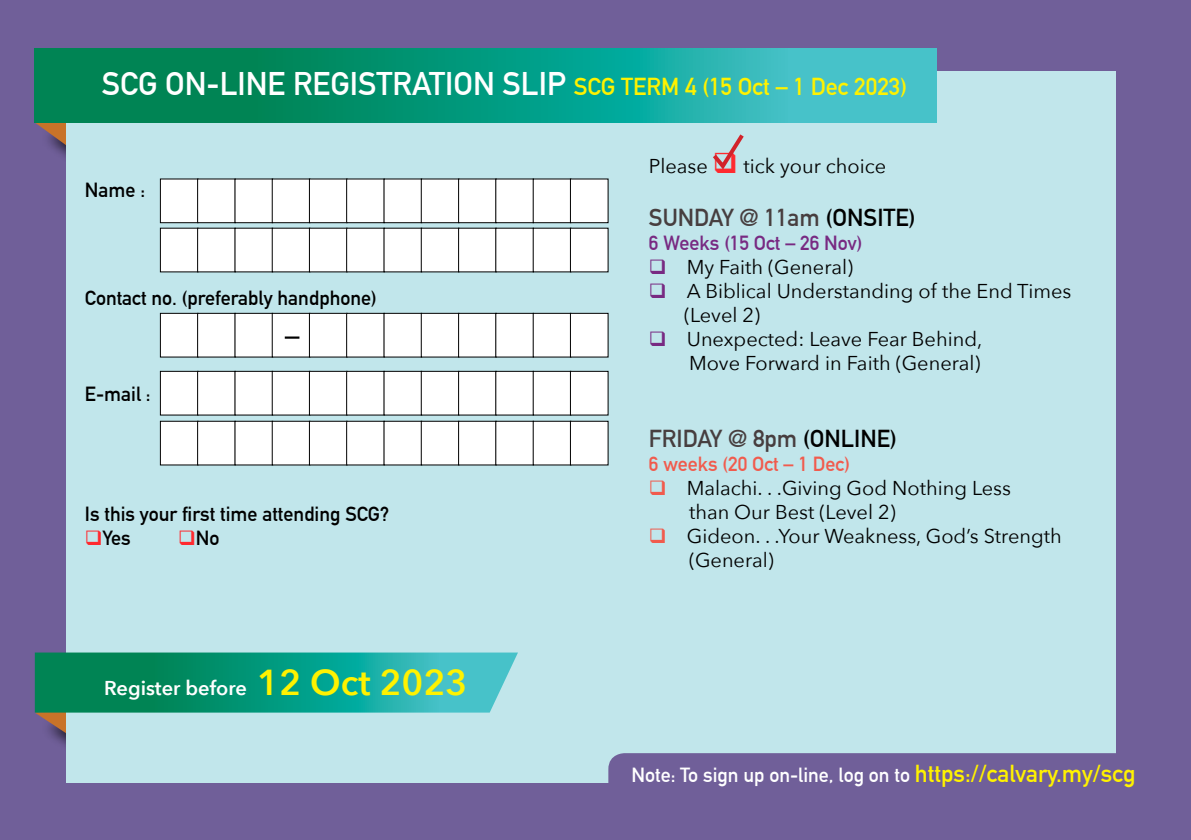
<style>
.page{position:relative;width:1191px;height:840px;background:#fff}
.page>*{position:absolute;margin:0;border:0;box-sizing:border-box;transform-origin:0 0}
.t1{font:700 32px "DIN Alternate";color:#fff}
.t2{font:700 24px "DIN Alternate";color:#473e3f}
.t3{font:20px/24px "Avenir Next";color:#000}
.t4{font:700 20px "DIN Alternate";color:#000}
.t5{font:700 20px "DIN Alternate";color:#fff}
.t6{font:600 20px "Avenir Next";color:#fff}
.t7{font:700 20px "DIN Alternate";color:#782a82}
.t8{font:700 20px "DIN Alternate";color:#f15b4d}
.s1{font-size:24px;color:#fff200}
.s2{color:#ff2a2f}
.s3{font-size:36px;color:#fff200}
.s4{color:#000}
.s5{color:#782a82}
.s6{color:#f15b4d}
</style>
<div class="page">
<div style="left:0;top:0;width:1191px;height:839px;background:#705f99"></div>
<div style="left:39px;top:713px;width:53px;height:43px;background:#000;opacity:.75"></div>
<div style="left:39px;top:124px;width:53px;height:45px;background:#000;opacity:.75"></div>
<svg style="left:35px;top:122px;width:32px;height:24px"></svg>
<div style="left:67px;top:72px;width:1049px;height:710px;background:#c1e6eb"></div>
<div style="left:160px;top:179px;width:38px;height:43px;background:#fff"></div>
<div style="left:160px;top:179px;width:38px;height:44px;border:1px solid #000"></div>
<div style="left:198px;top:179px;width:37px;height:43px;background:#fff"></div>
<div style="left:197px;top:179px;width:38px;height:44px;border:1px solid #000"></div>
<div style="left:235px;top:179px;width:38px;height:43px;background:#fff"></div>
<div style="left:272px;top:179px;width:38px;height:43px;background:#fff"></div>
<div style="left:309px;top:179px;width:38px;height:43px;background:#fff"></div>
<div style="left:309px;top:179px;width:38px;height:44px;border:1px solid #000"></div>
<div style="left:347px;top:179px;width:37px;height:43px;background:#fff"></div>
<div style="left:346px;top:179px;width:38px;height:44px;border:1px solid #000"></div>
<div style="left:384px;top:179px;width:38px;height:43px;background:#fff"></div>
<div style="left:421px;top:179px;width:38px;height:43px;background:#fff"></div>
<div style="left:421px;top:179px;width:38px;height:44px;border:1px solid #000"></div>
<div style="left:458px;top:179px;width:38px;height:43px;background:#fff"></div>
<div style="left:458px;top:179px;width:38px;height:44px;border:1px solid #000"></div>
<div style="left:496px;top:179px;width:37px;height:43px;background:#fff"></div>
<div style="left:495px;top:179px;width:39px;height:44px;border:1px solid #000"></div>
<div style="left:533px;top:179px;width:38px;height:43px;background:#fff"></div>
<div style="left:570px;top:179px;width:38px;height:43px;background:#fff"></div>
<div style="left:570px;top:179px;width:38px;height:44px;border:1px solid #000"></div>
<div style="left:160px;top:228px;width:38px;height:44px;background:#fff"></div>
<div style="left:160px;top:228px;width:38px;height:44px;border:1px solid #000"></div>
<div style="left:198px;top:228px;width:37px;height:44px;background:#fff"></div>
<div style="left:197px;top:228px;width:38px;height:44px;border:1px solid #000"></div>
<div style="left:235px;top:228px;width:38px;height:44px;background:#fff"></div>
<div style="left:272px;top:228px;width:38px;height:44px;background:#fff"></div>
<div style="left:309px;top:228px;width:38px;height:44px;background:#fff"></div>
<div style="left:309px;top:228px;width:38px;height:44px;border:1px solid #000"></div>
<div style="left:347px;top:228px;width:37px;height:44px;background:#fff"></div>
<div style="left:346px;top:228px;width:38px;height:44px;border:1px solid #000"></div>
<div style="left:384px;top:228px;width:38px;height:44px;background:#fff"></div>
<div style="left:421px;top:228px;width:38px;height:44px;background:#fff"></div>
<div style="left:421px;top:228px;width:38px;height:44px;border:1px solid #000"></div>
<div style="left:458px;top:228px;width:38px;height:44px;background:#fff"></div>
<div style="left:458px;top:228px;width:38px;height:44px;border:1px solid #000"></div>
<div style="left:496px;top:228px;width:37px;height:44px;background:#fff"></div>
<div style="left:495px;top:228px;width:39px;height:44px;border:1px solid #000"></div>
<div style="left:533px;top:228px;width:38px;height:44px;background:#fff"></div>
<div style="left:570px;top:228px;width:38px;height:44px;background:#fff"></div>
<div style="left:160px;top:371px;width:38px;height:44px;background:#fff"></div>
<div style="left:160px;top:371px;width:38px;height:44px;border:1px solid #000"></div>
<div style="left:198px;top:371px;width:37px;height:44px;background:#fff"></div>
<div style="left:197px;top:371px;width:38px;height:44px;border:1px solid #000"></div>
<div style="left:235px;top:371px;width:38px;height:44px;background:#fff"></div>
<div style="left:272px;top:371px;width:38px;height:44px;background:#fff"></div>
<div style="left:309px;top:371px;width:38px;height:44px;background:#fff"></div>
<div style="left:309px;top:371px;width:38px;height:44px;border:1px solid #000"></div>
<div style="left:347px;top:371px;width:37px;height:44px;background:#fff"></div>
<div style="left:346px;top:371px;width:38px;height:44px;border:1px solid #000"></div>
<div style="left:384px;top:371px;width:38px;height:44px;background:#fff"></div>
<div style="left:421px;top:371px;width:38px;height:44px;background:#fff"></div>
<div style="left:421px;top:371px;width:38px;height:44px;border:1px solid #000"></div>
<div style="left:458px;top:371px;width:38px;height:44px;background:#fff"></div>
<div style="left:458px;top:371px;width:38px;height:44px;border:1px solid #000"></div>
<div style="left:496px;top:371px;width:37px;height:44px;background:#fff"></div>
<div style="left:495px;top:371px;width:39px;height:44px;border:1px solid #000"></div>
<div style="left:533px;top:371px;width:38px;height:44px;background:#fff"></div>
<div style="left:570px;top:371px;width:38px;height:44px;background:#fff"></div>
<div style="left:570px;top:371px;width:38px;height:44px;border:1px solid #000"></div>
<div style="left:160px;top:421px;width:38px;height:43px;background:#fff"></div>
<div style="left:160px;top:421px;width:38px;height:44px;border:1px solid #000"></div>
<div style="left:198px;top:421px;width:37px;height:43px;background:#fff"></div>
<div style="left:197px;top:421px;width:38px;height:44px;border:1px solid #000"></div>
<div style="left:235px;top:421px;width:38px;height:43px;background:#fff"></div>
<div style="left:272px;top:421px;width:38px;height:43px;background:#fff"></div>
<div style="left:309px;top:421px;width:38px;height:43px;background:#fff"></div>
<div style="left:309px;top:421px;width:38px;height:44px;border:1px solid #000"></div>
<div style="left:347px;top:421px;width:37px;height:43px;background:#fff"></div>
<div style="left:346px;top:421px;width:38px;height:44px;border:1px solid #000"></div>
<div style="left:384px;top:421px;width:38px;height:43px;background:#fff"></div>
<div style="left:421px;top:421px;width:38px;height:43px;background:#fff"></div>
<div style="left:421px;top:421px;width:38px;height:44px;border:1px solid #000"></div>
<div style="left:458px;top:421px;width:38px;height:43px;background:#fff"></div>
<div style="left:458px;top:421px;width:38px;height:44px;border:1px solid #000"></div>
<div style="left:496px;top:421px;width:37px;height:43px;background:#fff"></div>
<div style="left:495px;top:421px;width:39px;height:44px;border:1px solid #000"></div>
<div style="left:533px;top:421px;width:38px;height:43px;background:#fff"></div>
<div style="left:570px;top:421px;width:38px;height:43px;background:#fff"></div>
<div style="left:570px;top:421px;width:38px;height:44px;border:1px solid #000"></div>
<div style="left:160px;top:313px;width:38px;height:44px;background:#fff"></div>
<div style="left:160px;top:313px;width:38px;height:44px;border:1px solid #000"></div>
<div style="left:198px;top:313px;width:37px;height:44px;background:#fff"></div>
<div style="left:197px;top:313px;width:38px;height:44px;border:1px solid #000"></div>
<div style="left:235px;top:313px;width:38px;height:44px;background:#fff"></div>
<div style="left:272px;top:313px;width:38px;height:44px;background:#fff"></div>
<div style="left:309px;top:313px;width:38px;height:44px;background:#fff"></div>
<div style="left:309px;top:313px;width:38px;height:44px;border:1px solid #000"></div>
<div style="left:347px;top:313px;width:37px;height:44px;background:#fff"></div>
<div style="left:346px;top:313px;width:38px;height:44px;border:1px solid #000"></div>
<div style="left:384px;top:313px;width:38px;height:44px;background:#fff"></div>
<div style="left:421px;top:313px;width:38px;height:44px;background:#fff"></div>
<div style="left:421px;top:313px;width:38px;height:44px;border:1px solid #000"></div>
<div style="left:458px;top:313px;width:38px;height:44px;background:#fff"></div>
<div style="left:458px;top:313px;width:38px;height:44px;border:1px solid #000"></div>
<div style="left:496px;top:313px;width:37px;height:44px;background:#fff"></div>
<div style="left:495px;top:313px;width:39px;height:44px;border:1px solid #000"></div>
<div style="left:533px;top:313px;width:38px;height:44px;background:#fff"></div>
<div style="left:570px;top:313px;width:38px;height:44px;background:#fff"></div>
<div style="left:570px;top:313px;width:38px;height:44px;border:1px solid #000"></div>
<svg style="left:285px;top:336px;width:14px;height:2px"></svg>
<svg style="left:35px;top:48px;width:901px;height:74px;background:#129e86"></svg>
<svg style="left:35px;top:652px;width:483px;height:81px"></svg>
<div style="left:608px;top:753px;width:508px;height:30px;background:#705f99"></div>
<svg style="left:713px;top:134px;width:31px;height:36px"></svg>
<h1 class="t1" style="left:102px;top:60px;width:806px">SCG ON-LINE REGISTRATION SLIP <span class="s1">SCG TERM 4 (15 Oct – 1 Dec 2023)</span></h1>
<p class="t4" style="left:85px;top:174px;width:62px">Name :</p>
<p class="t4" style="left:85px;top:282px;width:293px">Contact no. (preferably handphone)</p>
<p class="t4" style="left:85px;top:378px;width:67px">E-mail :</p>
<p class="t4" style="left:85px;top:498px;width:306px">Is this your first time attending SCG?</p>
<p class="t4" style="left:85px;top:522px;width:47px"><span class="s2">❑</span>Yes</p>
<p class="t4" style="left:178px;top:522px;width:43px"><span class="s2">❑</span>No</p>
<p class="t6" style="left:104px;top:670px;width:365px">Register before <span class="s3">12 Oct 2023</span></p>
<p class="t3" style="left:649px;top:153px;width:239px">Please <span class="s2">❑</span> tick your choice</p>
<p class="t2" style="left:649px;top:199px;width:268px">SUNDAY @ 11am <span class="s4">(ONSITE)</span></p>
<p class="t7" style="left:649px;top:227px;width:215px">6 Weeks (15 Oct – 26 Nov)</p>
<p class="t3" style="left:649px;top:254px;width:206px"><span class="s5">❑</span> My Faith (General)</p>
<p class="t3" style="left:684px;top:278px;width:389px;text-indent:-35px"><span class="s5">❑</span> A Biblical Understanding of the End Times (Level 2)</p>
<p class="t3" style="left:649px;top:326px;width:335px;text-align:right"><span class="s5">❑</span> Unexpected: Leave Fear Behind,<br>Move Forward in Faith (General)</p>
<p class="t2" style="left:649px;top:420px;width:249px">FRIDAY @ 8pm <span class="s4">(ONLINE)</span></p>
<p class="t8" style="left:649px;top:448px;width:202px">6 weeks (20 Oct – 1 Dec)</p>
<p class="t3" style="left:689px;top:475px;width:323px;text-indent:-40px"><span class="s6">❑</span> Malachi. . .Giving God Nothing Less than Our Best (Level 2)</p>
<p class="t3" style="left:689px;top:523px;width:374px;text-indent:-40px"><span class="s6">❑</span> Gideon. . .Your Weakness, God’s Strength (General)</p>
<p class="t5" style="left:631px;top:759px;width:505px">Note: To sign up on-line, log on to <span class="s1">https://calvary.my/scg</span></p>
</div>
